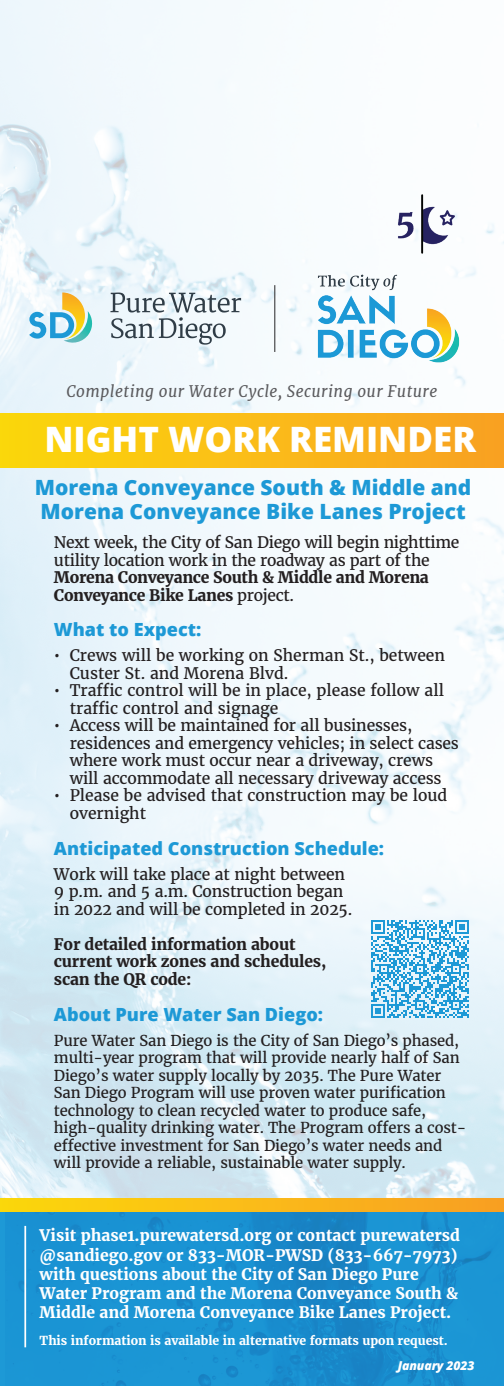
<style>
.page{position:relative;width:504px;height:1386px;background:#fff}
.page>*{position:absolute;margin:0;border:0;box-sizing:border-box;transform-origin:0 0}
.t1{font:800 35px "Open Sans";color:#fff}
.t2{font:800 21px/24.5px "Open Sans";color:#1d99d6}
.t3{font:800 18.2px "Open Sans";color:#1d99d6}
.t4{font:15.75px/17.5px "Merriweather";letter-spacing:-.01em;color:#231f20}
.t5{font:700 15.75px/19.2px "Merriweather";color:#fff}
.t6{font:700 15.75px/17.5px "Merriweather";letter-spacing:-.01em;color:#231f20}
.t7{font:italic 15.75px "Merriweather";letter-spacing:.03em;color:#5a5a5d}
.t8{font:14.88px/17.5px "Merriweather";letter-spacing:-.01em;color:#231f20}
.t9{font:700 12.25px "Merriweather";color:#fff}
.t10{font:italic 800 12.25px "Open Sans";letter-spacing:-.01em;color:#fff}
.s1{font-weight:400}
</style>
<div class="page">
<img style="left:0;top:0;width:504px;height:1198px">
<div style="left:0;top:413px;width:504px;height:55px;background:linear-gradient(to right,#fbd80b,#f9a123)"></div>
<img style="left:5px;top:1211px;width:499px;height:175px">
<svg style="left:0;top:1198px;width:504px;height:13px;background:#f9bb17"></svg>
<img style="left:316px;top:275px;width:144px;height:88px">
<svg style="left:110px;top:293px;width:131px;height:52px"></svg>
<svg style="left:29px;top:292px;width:65px;height:53px;background:#bdd9ce"></svg>
<hr style="left:274px;top:285px;width:1px;height:67px;background:#57585a">
<img style="left:388px;top:190px;width:73px;height:69px">
<hr style="left:24px;top:1226px;width:2px;height:121px;background:#fff">
<svg style="left:371px;top:920px;width:98px;height:98px;background:#80c5e8"></svg>
<p class="t7" style="left:66px;top:381px;width:373px">Completing our Water Cycle, Securing our Future</p>
<h1 class="t1" style="left:44px;top:413px;width:433px">NIGHT WORK REMINDER</h1>
<h2 class="t2" style="left:35px;top:474px;width:438px">Morena Conveyance South &amp; Middle and<br>Morena Conveyance Bike Lanes Project</h2>
<p class="t4" style="left:54px;top:533px;width:407px">Next week, the City of San Diego will begin nighttime utility location work in the roadway as part of the</p>
<p class="t6" style="left:54px;top:568px;width:376px">Morena Conveyance South &amp; Middle and Morena<br>Conveyance Bike Lanes <span class="s1">project.</span></p>
<p class="t3" style="left:54px;top:616px;width:149px">What to Expect:</p>
<p class="t4" style="left:70px;top:647px;width:377px;text-indent:-16px">• Crews will be working on Sherman St., between<br>Custer St. and Morena Blvd.</p>
<p class="t4" style="left:70px;top:682px;width:376px;text-indent:-16px">• Traffic control will be in place, please follow all traffic control and signage</p>
<p class="t4" style="left:70px;top:717px;width:391px;text-indent:-16px">• Access will be maintained for all businesses, residences and emergency vehicles; in select cases where work must occur near a driveway, crews will accommodate all necessary driveway access</p>
<p class="t4" style="left:70px;top:787px;width:379px;text-indent:-16px">• Please be advised that construction may be loud overnight</p>
<p class="t3" style="left:54px;top:834px;width:332px">Anticipated Construction Schedule:</p>
<p class="t4" style="left:54px;top:865px;width:300px">Work will take place at night between<br>9 p.m. and 5 a.m. Construction began in 2022 and will be completed in 2025.</p>
<p class="t6" style="left:54px;top:935px;width:274px">For detailed information about current work zones and schedules, scan the QR code:</p>
<p class="t3" style="left:54px;top:1000px;width:271px">About Pure Water San Diego:</p>
<p class="t8" style="left:54px;top:1032px;width:414px">Pure Water San Diego is the City of San Diego’s phased, multi-year program that will provide nearly half of San Diego’s water supply locally by 2035. The Pure Water San Diego Program will use proven water purification technology to clean recycled water to produce safe, high-quality drinking water. The Program offers a cost&shy;effective investment for San Diego’s water needs and will provide a reliable, sustainable water supply.</p>
<p class="t5" style="left:40px;top:1226px;width:422px">Visit phase1.purewatersd.org or contact purewatersd @sandiego.gov or 833-MOR-PWSD (833-667-7973) with questions about the City of San Diego Pure Water Program and the Morena Conveyance South &amp; Middle and Morena Conveyance Bike Lanes Project.</p>
<p class="t9" style="left:40px;top:1332px;width:410px">This information is available in alternative formats upon request.</p>
<p class="t10" style="left:398px;top:1357px;width:78px">January 2023</p>
</div>
